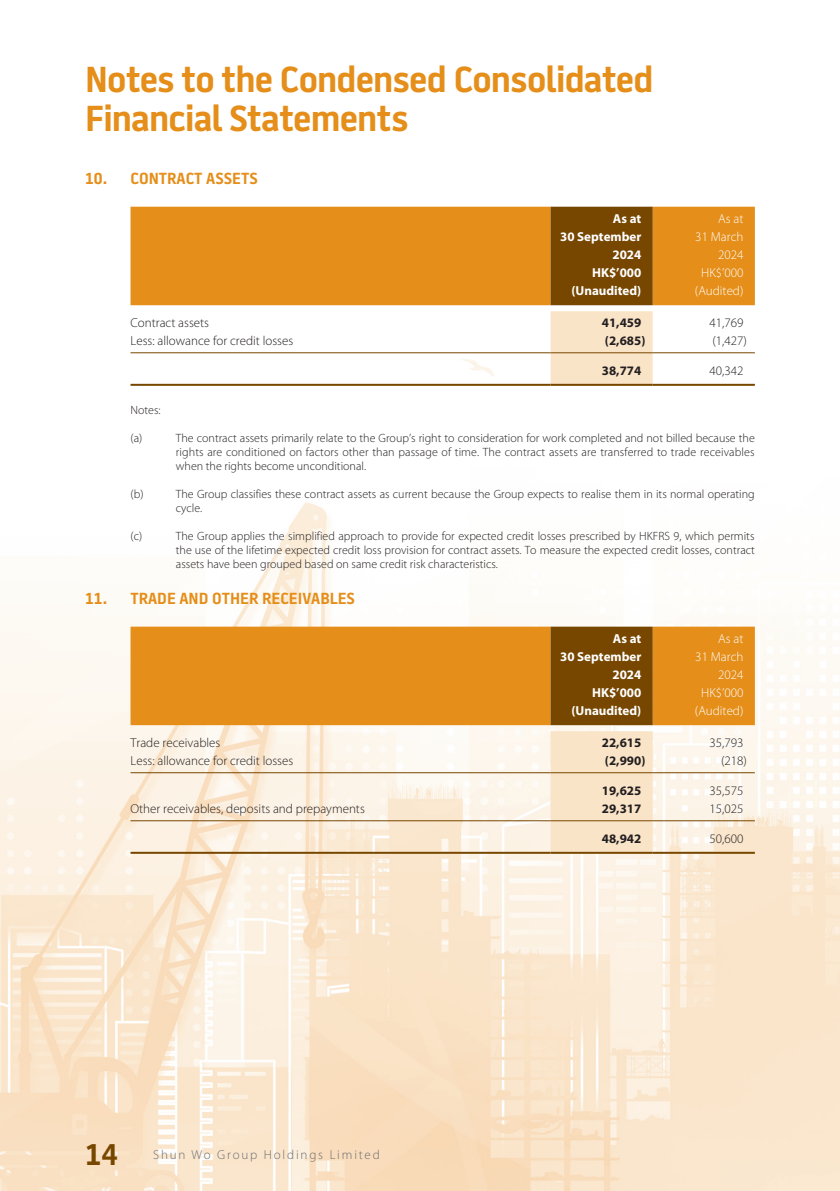
<style>
.page{position:relative;width:840px;height:1191px;background:#fff}
.page>*{position:absolute;margin:0;border:0;box-sizing:border-box;transform-origin:0 0}
.t1{font:700 36px/38px "Battersea";letter-spacing:-.02em;color:#e58e19}
.t2{font:700 30px "Battersea";color:#774700}
._01_H1{font:700 16px "Battersea";color:#e58e19}
._50_Table_txt{font:300 13px "Myriad Pro";color:#231f20}
._50_Table_txt-2{font:700 13px "Myriad Pro";color:#fff}
._50_Table_txt-3{font:300 13px "Myriad Pro";color:#fff}
._50_Table_txt-4{font:700 13px "Myriad Pro";color:#231f20}
.t3{font:300 13px "Myriad Pro";letter-spacing:.14em;color:#6c6d70}
._06_Notes{font:300 12px/14px "Myriad Pro";color:#231f20;text-align:justify}
</style>
<div class="page">
<img style="left:0;top:206px;width:839px;height:985px">
<div style="left:130px;top:207px;width:624px;height:98px;background:#e58e19"></div>
<div style="left:550px;top:207px;width:102px;height:98px;background:#774700"></div>
<div style="left:550px;top:311px;width:102px;height:73px;background:#fae4c8"></div>
<hr style="left:130px;top:352px;width:420px;height:1px;background:#774700">
<hr style="left:550px;top:352px;width:102px;height:1px;background:#774700">
<hr style="left:652px;top:352px;width:102px;height:1px;background:#774700">
<hr style="left:130px;top:384px;width:420px;height:2px;background:#774700">
<hr style="left:550px;top:384px;width:102px;height:2px;background:#774700">
<hr style="left:652px;top:384px;width:102px;height:2px;background:#774700">
<div style="left:130px;top:626px;width:624px;height:99px;background:#e58e19"></div>
<div style="left:550px;top:626px;width:102px;height:99px;background:#774700"></div>
<div style="left:550px;top:731px;width:102px;height:120px;background:#fae4c8"></div>
<hr style="left:130px;top:772px;width:420px;height:1px;background:#774700">
<hr style="left:550px;top:772px;width:102px;height:1px;background:#774700">
<hr style="left:652px;top:772px;width:102px;height:1px;background:#774700">
<hr style="left:130px;top:820px;width:420px;height:1px;background:#774700">
<hr style="left:550px;top:820px;width:102px;height:1px;background:#774700">
<hr style="left:652px;top:820px;width:102px;height:1px;background:#774700">
<hr style="left:130px;top:851px;width:420px;height:2px;background:#774700">
<hr style="left:550px;top:851px;width:102px;height:2px;background:#774700">
<hr style="left:652px;top:851px;width:102px;height:2px;background:#774700">
<h1 class="t1" style="left:85px;top:61px;width:569px">Notes to the Condensed Consolidated<br>Financial Statements</h1>
<p class="_01_H1" style="left:85px;top:168px;width:174px">10. CONTRACT ASSETS</p>
<p class="_50_Table_txt-2" style="left:612px;top:210px;width:30px">As at</p>
<p class="_50_Table_txt-2" style="left:560px;top:228px;width:83px">30 September</p>
<p class="_50_Table_txt-2" style="left:612px;top:246px;width:30px">2024</p>
<p class="_50_Table_txt-3" style="left:717px;top:210px;width:27px">As at</p>
<p class="_50_Table_txt-3" style="left:695px;top:228px;width:50px">31 March</p>
<p class="_50_Table_txt-3" style="left:717px;top:246px;width:27px">2024</p>
<p class="_50_Table_txt-2" style="left:591px;top:264px;width:51px">HK$’000</p>
<p class="_50_Table_txt-3" style="left:700px;top:264px;width:44px">HK$’000</p>
<p class="_50_Table_txt-2" style="left:571px;top:282px;width:71px">(Unaudited)</p>
<p class="_50_Table_txt-3" style="left:694px;top:282px;width:50px">(Audited)</p>
<p class="_50_Table_txt" style="left:130px;top:315px;width:80px">Contract assets</p>
<p class="_50_Table_txt-4" style="left:601px;top:314px;width:41px">41,459</p>
<p class="_50_Table_txt" style="left:709px;top:315px;width:35px">41,769</p>
<p class="_50_Table_txt" style="left:130px;top:333px;width:164px">Less: allowance for credit losses</p>
<p class="_50_Table_txt-4" style="left:604px;top:332px;width:42px">(2,685)</p>
<p class="_50_Table_txt" style="left:712px;top:333px;width:36px">(1,427)</p>
<p class="_50_Table_txt-4" style="left:601px;top:362px;width:41px">38,774</p>
<p class="_50_Table_txt" style="left:709px;top:363px;width:35px">40,342</p>
<p class="_06_Notes" style="left:130px;top:402px;width:32px">Notes:</p>
<p class="_06_Notes" style="left:130px;top:430px;width:13px">(a)</p>
<p class="_06_Notes" style="left:176px;top:430px;width:580px">The contract assets primarily relate to the Group’s right to consideration for work completed and not billed because the rights are conditioned on factors other than passage of time. The contract assets are transferred to trade receivables when the rights become unconditional.</p>
<p class="_06_Notes" style="left:130px;top:486px;width:14px">(b)</p>
<p class="_06_Notes" style="left:176px;top:486px;width:580px">The Group classifies these contract assets as current because the Group expects to realise them in its normal operating cycle.</p>
<p class="_06_Notes" style="left:130px;top:528px;width:13px">(c)</p>
<p class="_06_Notes" style="left:176px;top:528px;width:580px">The Group applies the simplified approach to provide for expected credit losses prescribed by HKFRS 9, which permits the use of the lifetime expected credit loss provision for contract assets. To measure the expected credit losses, contract assets have been grouped based on same credit risk characteristics.</p>
<p class="_01_H1" style="left:85px;top:588px;width:271px">11. TRADE AND OTHER RECEIVABLES</p>
<p class="_50_Table_txt-2" style="left:612px;top:629px;width:30px">As at</p>
<p class="_50_Table_txt-2" style="left:560px;top:647px;width:83px">30 September</p>
<p class="_50_Table_txt-2" style="left:612px;top:665px;width:30px">2024</p>
<p class="_50_Table_txt-3" style="left:717px;top:630px;width:27px">As at</p>
<p class="_50_Table_txt-3" style="left:695px;top:648px;width:50px">31 March</p>
<p class="_50_Table_txt-3" style="left:717px;top:666px;width:27px">2024</p>
<p class="_50_Table_txt-2" style="left:591px;top:683px;width:51px">HK$’000</p>
<p class="_50_Table_txt-3" style="left:700px;top:684px;width:44px">HK$’000</p>
<p class="_50_Table_txt-2" style="left:571px;top:701px;width:71px">(Unaudited)</p>
<p class="_50_Table_txt-3" style="left:694px;top:702px;width:50px">(Audited)</p>
<p class="_50_Table_txt" style="left:130px;top:735px;width:91px">Trade receivables</p>
<p class="_50_Table_txt-4" style="left:601px;top:734px;width:41px">22,615</p>
<p class="_50_Table_txt" style="left:709px;top:735px;width:35px">35,793</p>
<p class="_50_Table_txt" style="left:130px;top:753px;width:164px">Less: allowance for credit losses</p>
<p class="_50_Table_txt-4" style="left:604px;top:752px;width:42px">(2,990)</p>
<p class="_50_Table_txt" style="left:720px;top:753px;width:27px">(218)</p>
<p class="_50_Table_txt-4" style="left:601px;top:782px;width:41px">19,625</p>
<p class="_50_Table_txt" style="left:709px;top:783px;width:35px">35,575</p>
<p class="_50_Table_txt" style="left:130px;top:801px;width:236px">Other receivables, deposits and prepayments</p>
<p class="_50_Table_txt-4" style="left:601px;top:800px;width:41px">29,317</p>
<p class="_50_Table_txt" style="left:709px;top:801px;width:35px">15,025</p>
<p class="_50_Table_txt-4" style="left:601px;top:830px;width:41px">48,942</p>
<p class="_50_Table_txt" style="left:709px;top:831px;width:35px">50,600</p>
<h2 class="t2" style="left:85px;top:1136px;width:34px">14</h2>
<p class="t3" style="left:153px;top:1147px;width:228px">Shun Wo Group Holdings Limited</p>
</div>
